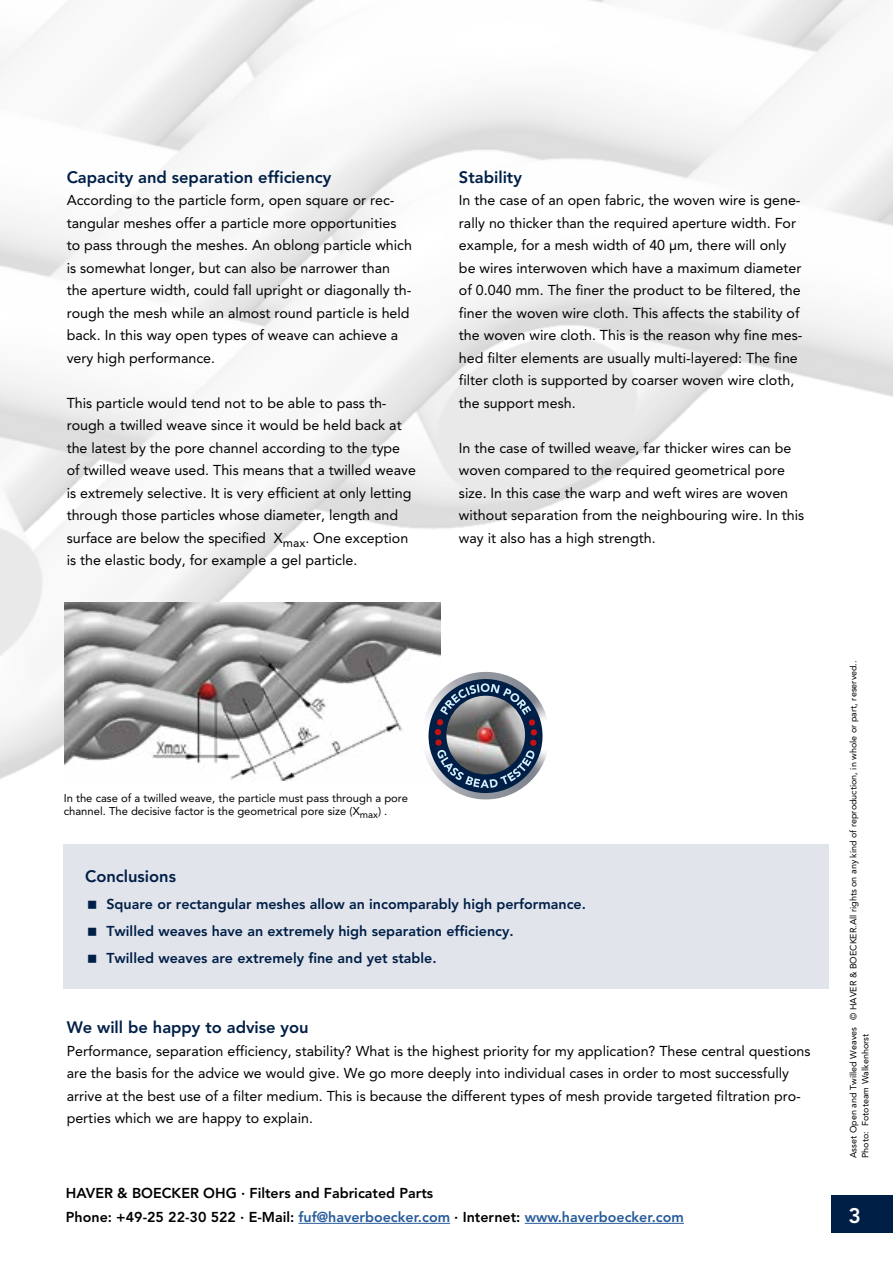
<style>
.page{position:relative;width:893px;height:1263px;background:#fff}
.page>*{position:absolute;margin:0;border:0;box-sizing:border-box;transform-origin:0 0}
.t1{font:800 21px "Avenir LT Std";color:#fff}
.t2{font:800 16.5px "Avenir LT Std";color:#001f47}
.t3{font:14.25px/22.5px "Avenir LT Std";color:#000}
.t4{font:800 14.25px/27px "Avenir LT Std";color:#001f47}
.t5{font:800 14.25px/24px "Avenir LT Std";color:#000}
.t6{font:11.25px/13.5px "Avenir LT Std";color:#000}
.t7{font:9px/12px "Avenir LT Std";color:#000}
.s1{color:#275b9b}
</style>
<div class="page">
<img style="left:0;top:0;width:893px;height:927px">
<hr style="left:299px;top:1223px;width:151px;height:1px;background:#275b9b">
<hr style="left:525px;top:1223px;width:159px;height:1px;background:#275b9b">
<div style="left:64px;top:844px;width:765px;height:144px;background:#e1e4eb"></div>
<div style="left:831px;top:1195px;width:62px;height:37px;background:#001f47"></div>
<img style="left:64px;top:603px;width:376px;height:177px">
<svg style="left:422px;top:672px;width:128px;height:127px"></svg>
<p class="t2" style="left:67px;top:167px;width:266px">Capacity and separation efficiency</p>
<p class="t3" style="left:67px;top:189px;width:347px">According to the particle form, open square or rec&shy;tangular meshes offer a particle more opportunities to pass through the meshes. An oblong particle which is somewhat longer, but can also be narrower than the aperture width, could fall upright or diagonally th&shy;rough the mesh while an almost round particle is held back. In this way open types of weave can achieve a very high performance.</p>
<p class="t3" style="left:67px;top:391px;width:351px">This particle would tend not to be able to pass th&shy;rough a twilled weave since it would be held back at the latest by the pore channel according to the type of twilled weave used. This means that a twilled weave is extremely selective. It is very efficient at only letting through those particles whose diameter, length and surface are below the specified X<sub>max</sub>. One exception is the elastic body, for example a gel particle.</p>
<p class="t2" style="left:459px;top:167px;width:64px">Stability</p>
<p class="t3" style="left:459px;top:189px;width:345px">In the case of an open fabric, the woven wire is gene&shy;rally no thicker than the required aperture width. For example, for a mesh width of 40 µm, there will only be wires interwoven which have a maximum diameter of 0.040 mm. The finer the product to be filtered, the finer the woven wire cloth. This affects the stability of the woven wire cloth. This is the reason why fine mes&shy;hed filter elements are usually multi-layered: The fine filter cloth is supported by coarser woven wire cloth, the support mesh.</p>
<p class="t3" style="left:459px;top:436px;width:347px">In the case of twilled weave, far thicker wires can be woven compared to the required geometrical pore size. In this case the warp and weft wires are woven without separation from the neighbouring wire. In this way it also has a high strength.</p>
<p class="t6" style="left:64px;top:791px;width:346px">In the case of a twilled weave, the particle must pass through a pore channel. The decisive factor is the geometrical pore size (X<sub>max</sub>) .</p>
<p class="t2" style="left:85px;top:867px;width:93px">Conclusions</p>
<p class="t4" style="left:106px;top:891px;width:481px">Square or rectangular meshes allow an incomparably high performance.<br>Twilled weaves have an extremely high separation efficiency.<br>Twilled weaves are extremely fine and yet stable.</p>
<p class="t2" style="left:67px;top:1017px;width:244px">We will be happy to advise you</p>
<p class="t3" style="left:67px;top:1039px;width:745px">Performance, separation efficiency, stability? What is the highest priority for my application? These central questions are the basis for the advice we would give. We go more deeply into individual cases in order to most successfully arrive at the best use of a filter medium. This is because the different types of mesh provide targeted filtration pro&shy;perties which we are happy to explain.</p>
<p class="t5" style="left:66px;top:1181px;width:619px">HAVER &amp; BOECKER OHG · Filters and Fabricated Parts<br>Phone: +49-25 22-30 522 · E-Mail: <span class="s1">fuf@haverboecker.com</span> · Internet: <span class="s1">www.haverboecker.com</span></p>
<p class="t7" style="left:847px;top:1158px;width:499px;rotate:-90deg">Asset Open and Twilled Weaves © HAVER &amp; BOECKER.All rights on any kind of reproduction, in whole or part, reserved..<br>Photo: Fototeam Walkenhorst</p>
<h1 class="t1" style="left:848px;top:1203px;width:14px">3</h1>
</div>
